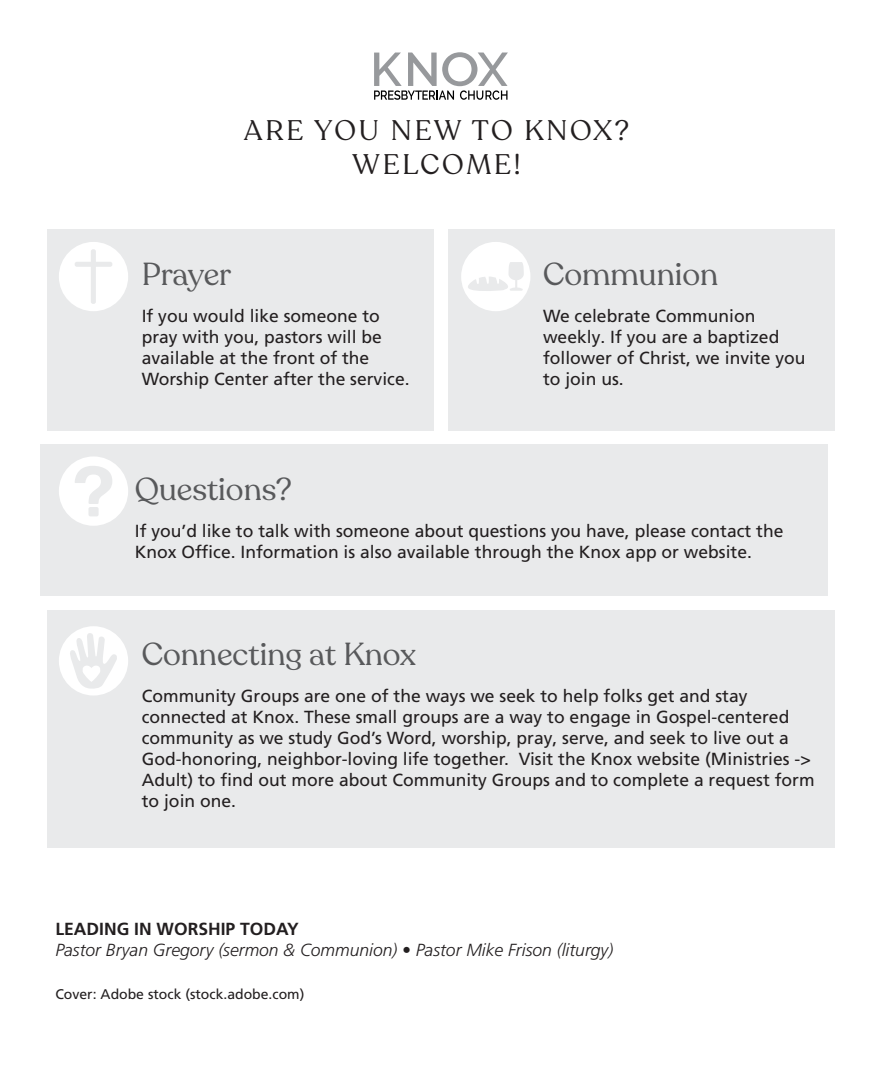
<style>
.page{position:relative;width:882px;height:1071px;background:#fff}
.page>*{position:absolute;margin:0;border:0;box-sizing:border-box;transform-origin:0 0}
.BoxyNews_-_headers{font:31.5px "Recoleta Regular DEMO";color:#58595b}
.OoW_-_God_headings{font:28px/33.6px "Recoleta Regular DEMO";letter-spacing:.1em;color:#231f20;text-align:center}
.BoxyNews_-_text{font:17.5px/21px "Frutiger LT Pro";color:#231f20}
.OoW_-_italic_small_t{font:italic 300 17.5px/21px "Frutiger LT Pro";color:#231f20}
.Leading_in_Worship{font:14px "Frutiger LT Pro";color:#231f20}
.s1{font-weight:700;font-style:normal}
</style>
<div class="page">
<svg style="left:374px;top:52px;width:134px;height:48px"></svg>
<div style="left:40px;top:445px;width:788px;height:151px;background:#e9eaeb"></div>
<div style="left:449px;top:230px;width:386px;height:201px;background:#e9eaeb"></div>
<div style="left:47px;top:230px;width:386px;height:201px;background:#e9eaeb"></div>
<div style="left:47px;top:610px;width:788px;height:238px;background:#e9eaeb"></div>
<div style="left:59px;top:456px;width:69px;height:70px;background:#fff;border-radius:50%"></div>
<div style="left:59px;top:242px;width:69px;height:69px;background:#fff;border-radius:50%"></div>
<div style="left:461px;top:242px;width:69px;height:69px;background:#fff;border-radius:50%"></div>
<svg style="left:75px;top:249px;width:37px;height:55px"></svg>
<svg style="left:462px;top:262px;width:62px;height:32px"></svg>
<svg style="left:75px;top:466px;width:37px;height:38px"></svg>
<div style="left:89px;top:507px;width:10px;height:9px;background:#e9eaeb;border-radius:2px"></div>
<div style="left:59px;top:626px;width:69px;height:70px;background:#fff;border-radius:50%"></div>
<svg style="left:70px;top:633px;width:47px;height:56px"></svg>
<p class="OoW_-_God_headings" style="left:244px;top:115px;width:387px">ARE YOU NEW TO KNOX?<br>WELCOME!</p>
<p class="BoxyNews_-_headers" style="left:142px;top:260px;width:91px">Prayer</p>
<p class="BoxyNews_-_text" style="left:142px;top:305px;width:269px">If you would like someone to pray with you, pastors will be available at the front of the<br>Worship Center after the service.</p>
<p class="BoxyNews_-_headers" style="left:543px;top:260px;width:177px">Communion</p>
<p class="BoxyNews_-_text" style="left:543px;top:305px;width:264px">We celebrate Communion weekly. If you are a baptized follower of Christ, we invite you to join us.</p>
<p class="BoxyNews_-_headers" style="left:135px;top:475px;width:159px">Questions?</p>
<p class="BoxyNews_-_text" style="left:135px;top:520px;width:650px">If you’d like to talk with someone about questions you have, please contact the<br>Knox Office. Information is also available through the Knox app or website.</p>
<p class="BoxyNews_-_headers" style="left:142px;top:640px;width:276px">Connecting at Knox</p>
<p class="BoxyNews_-_text" style="left:142px;top:686px;width:674px">Community Groups are one of the ways we seek to help folks get and stay connected at Knox. These small groups are a way to engage in Gospel-centered community as we study God’s Word, worship, pray, serve, and seek to live out a God-honoring, neighbor-loving life together. Visit the Knox website (Ministries -&gt; Adult) to find out more about Community Groups and to complete a request form to join one.</p>
<p class="OoW_-_italic_small_t" style="left:55px;top:918px;width:559px"><span class="s1">LEADING IN WORSHIP TODAY<br></span>Pastor Bryan Gregory (sermon &amp; Communion) • Pastor Mike Frison (liturgy)</p>
<p class="Leading_in_Worship" style="left:55px;top:986px;width:250px">Cover: Adobe stock (stock.adobe.com)</p>
</div>
